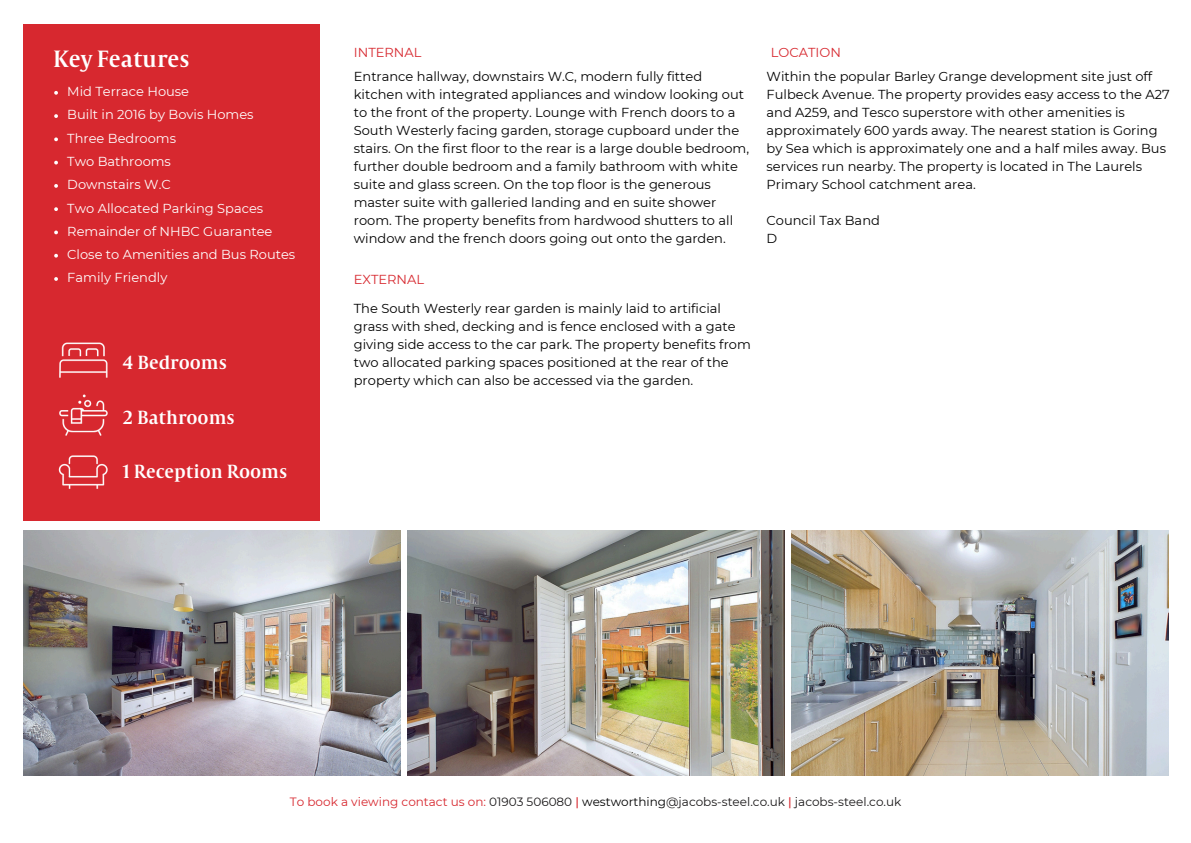
<style>
.page{position:relative;width:1191px;height:843px;background:#fff}
.page>*{position:absolute;margin:0;border:0;box-sizing:border-box;transform-origin:0 0}
.t1{font:26px "Capitolium Road";color:#fff}
.t2{font:21px "Capitolium Road";color:#fff}
.t3{font:13px/18px "Montserrat";color:#000}
.t4{font:13px "Montserrat";color:#fff}
.t5{font:13px "Montserrat";color:#d7282f}
.t6{font:12px "Montserrat";color:#191718}
.s1{color:#d7282f}
.s2{font-weight:500;color:#d7282f}
.s3{color:#000}
</style>
<div class="page">
<img style="left:23px;top:530px;width:377px;height:245px">
<img style="left:407px;top:530px;width:377px;height:245px">
<img style="left:791px;top:530px;width:377px;height:245px">
<div style="left:23px;top:25px;width:297px;height:496px;background:#d7282f"></div>
<img style="left:58px;top:455px;width:50px;height:34px">
<img style="left:59px;top:394px;width:49px;height:42px">
<img style="left:59px;top:342px;width:49px;height:36px">
<svg style="left:54px;top:91px;width:4px;height:4px"></svg>
<svg style="left:54px;top:114px;width:4px;height:4px"></svg>
<svg style="left:54px;top:137px;width:4px;height:4px"></svg>
<svg style="left:54px;top:161px;width:4px;height:3px"></svg>
<svg style="left:54px;top:184px;width:4px;height:4px"></svg>
<svg style="left:54px;top:207px;width:4px;height:4px"></svg>
<svg style="left:54px;top:230px;width:4px;height:4px"></svg>
<svg style="left:54px;top:254px;width:4px;height:3px"></svg>
<svg style="left:54px;top:277px;width:4px;height:4px"></svg>
<h2 class="t1" style="left:53px;top:50px;width:138px">Key Features</h2>
<p class="t4" style="left:67px;top:84px;width:123px">Mid Terrace House</p>
<p class="t4" style="left:67px;top:107px;width:188px">Built in 2016 by Bovis Homes</p>
<p class="t4" style="left:67px;top:130px;width:110px">Three Bedrooms</p>
<p class="t4" style="left:67px;top:153px;width:105px">Two Bathrooms</p>
<p class="t4" style="left:67px;top:177px;width:105px">Downstairs W.C</p>
<p class="t4" style="left:67px;top:200px;width:197px">Two Allocated Parking Spaces</p>
<p class="t4" style="left:67px;top:223px;width:207px">Remainder of NHBC Guarantee</p>
<h2 class="t4" style="left:67px;top:246px;width:229px">Close to Amenities and Bus Routes</h2>
<p class="t4" style="left:67px;top:270px;width:102px">Family Friendly</p>
<p class="t2" style="left:123px;top:355px;width:106px">4 Bedrooms</p>
<h2 class="t2" style="left:123px;top:410px;width:113px">2 Bathrooms</h2>
<h3 class="t2" style="left:123px;top:464px;width:166px">1 Reception Rooms</h3>
<p class="t5" style="left:354px;top:45px;width:69px">INTERNAL</p>
<p class="t3" style="left:354px;top:67px;width:397px">Entrance hallway, downstairs W.C, modern fully fitted kitchen with integrated appliances and window looking out to the front of the property. Lounge with French doors to a South Westerly facing garden, storage cupboard under the stairs. On the first floor to the rear is a large double bedroom, further double bedroom and a family bathroom with white suite and glass screen. On the top floor is the generous master suite with galleried landing and en suite shower room. The property benefits from hardwood shutters to all window and the french doors going out onto the garden.</p>
<h3 class="t5" style="left:354px;top:272px;width:72px">EXTERNAL</h3>
<h3 class="t3" style="left:354px;top:299px;width:398px">The South Westerly rear garden is mainly laid to artificial grass with shed, decking and is fence enclosed with a gate giving side access to the car park. The property benefits from two allocated parking spaces positioned at the rear of the property which can also be accessed via the garden.</h3>
<p class="t5" style="left:770px;top:45px;width:72px">LOCATION</p>
<p class="t3" style="left:766px;top:67px;width:404px">Within the popular Barley Grange development site just off Fulbeck Avenue. The property provides easy access to the A27 and A259, and Tesco superstore with other amenities is approximately 600 yards away. The nearest station is Goring by Sea which is approximately one and a half miles away. Bus services run nearby. The property is located in The Laurels Primary School catchment area.</p>
<p class="t3" style="left:766px;top:211px;width:115px">Council Tax Band</p>
<p class="t3" style="left:766px;top:229px;width:12px">D</p>
<p class="t6" style="left:290px;top:794px;width:613px"><span class="s1">To book a viewing contact us on:</span> 01903 506080 <span class="s2">|</span> <span class="s3">westworthing</span>@jacobs-steel.co.uk <span class="s2">|</span> jacobs-steel.co.uk</p>
</div>
